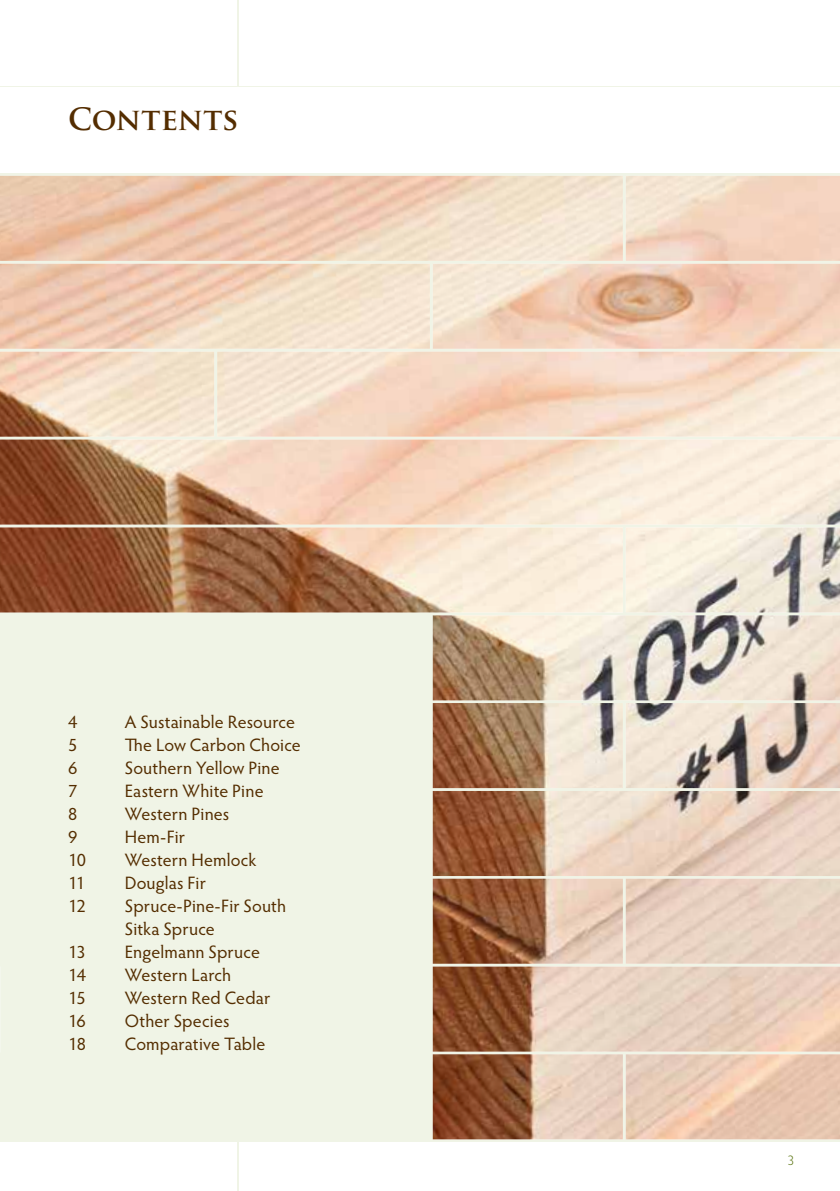
<style>
.page{position:relative;width:840px;height:1191px;background:#fff}
.page>*{position:absolute;margin:0;border:0;box-sizing:border-box;transform-origin:0 0}
.t1{font:700 30px "Trajan Pro";letter-spacing:-.005em;color:#542d00}
.t2{font:18px/23px "Hypatia Sans Pro";letter-spacing:.005em;color:#542d00}
.t3{font:300 14px "Hypatia Sans Pro";color:#5a7411}
</style>
<div class="page">
<img style="left:0;top:176px;width:839px;height:963px">
<h1 class="t1" style="left:68px;top:100px;width:172px">CONTENTS</h1>
<p class="t2" style="left:68px;top:709px;width:20px">4<br>5<br>6<br>7<br>8<br>9<br>10<br>11<br>12</p>
<p class="t2" style="left:68px;top:939px;width:20px;text-align:justify">13<br>14<br>15<br>16<br>18</p>
<p class="t2" style="left:125px;top:709px;width:177px">A Sustainable Resource<br>The Low Carbon Choice<br>Southern Yellow Pine<br>Eastern White Pine<br>Western Pines<br>Hem-Fir<br>Western Hemlock<br>Douglas Fir<br>Spruce-Pine-Fir South<br>Sitka Spruce<br>Engelmann Spruce<br>Western Larch<br>Western Red Cedar<br>Other Species<br>Comparative Table</p>
<p class="t3" style="left:787px;top:1151px;width:9px">3</p>
</div>
